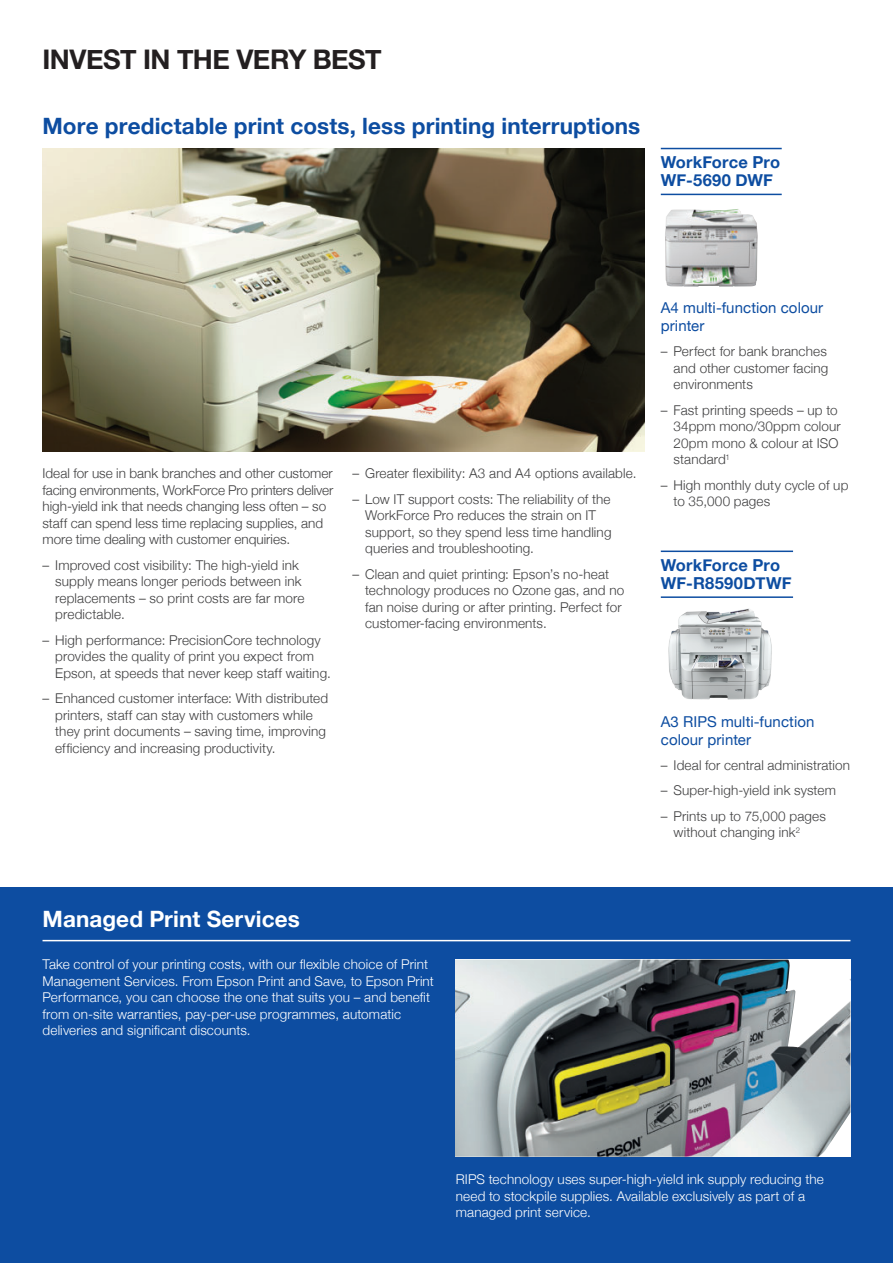
<style>
.page{position:relative;width:893px;height:1263px;background:#fff}
.page>*{position:absolute;margin:0;border:0;box-sizing:border-box;transform-origin:0 0}
.Quote_text{font:700 27px "Helvetica Neue";letter-spacing:-.02em;color:#231f20}
.Headings{font:700 22.5px "Helvetica Neue";letter-spacing:.005em;color:#0d4da1}
.Headings_with_lines{font:700 22.5px "Helvetica Neue";letter-spacing:.005em;color:#fff}
.Product_titles{font:700 16.5px/18px "Helvetica Neue";letter-spacing:.01em;color:#0d4da1}
.Product_titles-2{font:15px/18px "Helvetica Neue";letter-spacing:.005em;color:#0d4da1}
.Body_copy{font:300 13.5px/16.5px "Helvetica Neue";letter-spacing:.01em;color:#3f3f40}
.Bullet_copy{font:300 13.5px/16.5px "Helvetica Neue";letter-spacing:.01em;color:#fff}
.captions{font:300 13.5px/16.5px "Helvetica Neue";letter-spacing:.01em;color:#fff}
</style>
<div class="page">
<div style="left:0;top:888px;width:893px;height:375px;background:#0d4da1"></div>
<hr style="left:43px;top:940px;width:807px;height:1px;background:#fff">
<hr style="left:661px;top:148px;width:121px;height:1px;background:#0d4da1">
<hr style="left:661px;top:194px;width:121px;height:1px;background:#0d4da1">
<hr style="left:661px;top:550px;width:132px;height:2px;background:#0d4da1">
<hr style="left:661px;top:596px;width:132px;height:2px;background:#0d4da1">
<img style="left:668px;top:608px;width:104px;height:92px">
<img style="left:43px;top:148px;width:601px;height:303px">
<img style="left:665px;top:209px;width:93px;height:78px">
<img style="left:455px;top:960px;width:395px;height:197px">
<p class="Quote_text" style="left:43px;top:38px;width:341px">INVEST IN THE VERY BEST</p>
<p class="Headings" style="left:43px;top:108px;width:599px">More predictable print costs, less printing interruptions</p>
<p class="Product_titles" style="left:661px;top:154px;width:121px">WorkForce Pro<br>WF-5690 DWF</p>
<p class="Body_copy" style="left:43px;top:464px;width:292px">Ideal for use in bank branches and other customer facing environments, WorkForce Pro printers deliver high-yield ink that needs changing less often – so staff can spend less time replacing supplies, and more time dealing with customer enquiries.</p>
<p class="Body_copy" style="left:55px;top:556px;width:251px;text-indent:-13px">– Improved cost visibility: The high-yield ink supply means longer periods between ink replacements – so print costs are far more predictable.</p>
<p class="Body_copy" style="left:55px;top:631px;width:277px;text-indent:-13px">– High performance: PrecisionCore technology provides the quality of print you expect from<br>Epson, at speeds that never keep staff waiting.</p>
<p class="Body_copy" style="left:55px;top:689px;width:274px;text-indent:-13px">– Enhanced customer interface: With distributed printers, staff can stay with customers while they print documents – saving time, improving efficiency and increasing productivity.</p>
<p class="Body_copy" style="left:352px;top:464px;width:286px">– Greater flexibility: A3 and A4 options available.</p>
<p class="Body_copy" style="left:365px;top:490px;width:248px;text-indent:-13px">– Low IT support costs: The reliability of the WorkForce Pro reduces the strain on IT support, so they spend less time handling queries and troubleshooting.</p>
<p class="Body_copy" style="left:365px;top:565px;width:261px;text-indent:-13px">– Clean and quiet printing: Epson’s no-heat technology produces no Ozone gas, and no fan noise during or after printing. Perfect for customer-facing environments.</p>
<p class="Product_titles-2" style="left:661px;top:300px;width:164px">A4 multi-function colour printer</p>
<p class="Body_copy" style="left:674px;top:342px;width:156px;text-align:justify;text-indent:-13px">– Perfect for bank branches and other customer facing environments</p>
<p class="Body_copy" style="left:674px;top:401px;width:169px;text-indent:-13px">– Fast printing speeds – up to<br>34ppm mono/30ppm colour<br>20pm mono &amp; colour at ISO standard<sup>1</sup></p>
<p class="Body_copy" style="left:674px;top:476px;width:176px;text-indent:-13px">– High monthly duty cycle of up to 35,000 pages</p>
<p class="Product_titles" style="left:661px;top:557px;width:132px">WorkForce Pro<br>WF-R8590DTWF</p>
<p class="Product_titles-2" style="left:661px;top:713px;width:155px">A3 RIPS multi-function colour printer</p>
<p class="Body_copy" style="left:661px;top:756px;width:191px">– Ideal for central administration</p>
<p class="Body_copy" style="left:661px;top:781px;width:177px">– Super-high-yield ink system</p>
<p class="Body_copy" style="left:674px;top:807px;width:154px;text-indent:-13px">– Prints up to 75,000 pages without changing ink<sup>2</sup></p>
<p class="Headings_with_lines" style="left:43px;top:901px;width:259px">Managed Print Services</p>
<p class="Bullet_copy" style="left:43px;top:955px;width:393px">Take control of your printing costs, with our flexible choice of Print Management Services. From Epson Print and Save, to Epson Print Performance, you can choose the one that suits you – and benefit from on-site warranties, pay-per-use programmes, automatic deliveries and significant discounts.</p>
<p class="captions" style="left:456px;top:1170px;width:370px">RIPS technology uses super-high-yield ink supply reducing the need to stockpile supplies. Available exclusively as part of a managed print service.</p>
</div>
